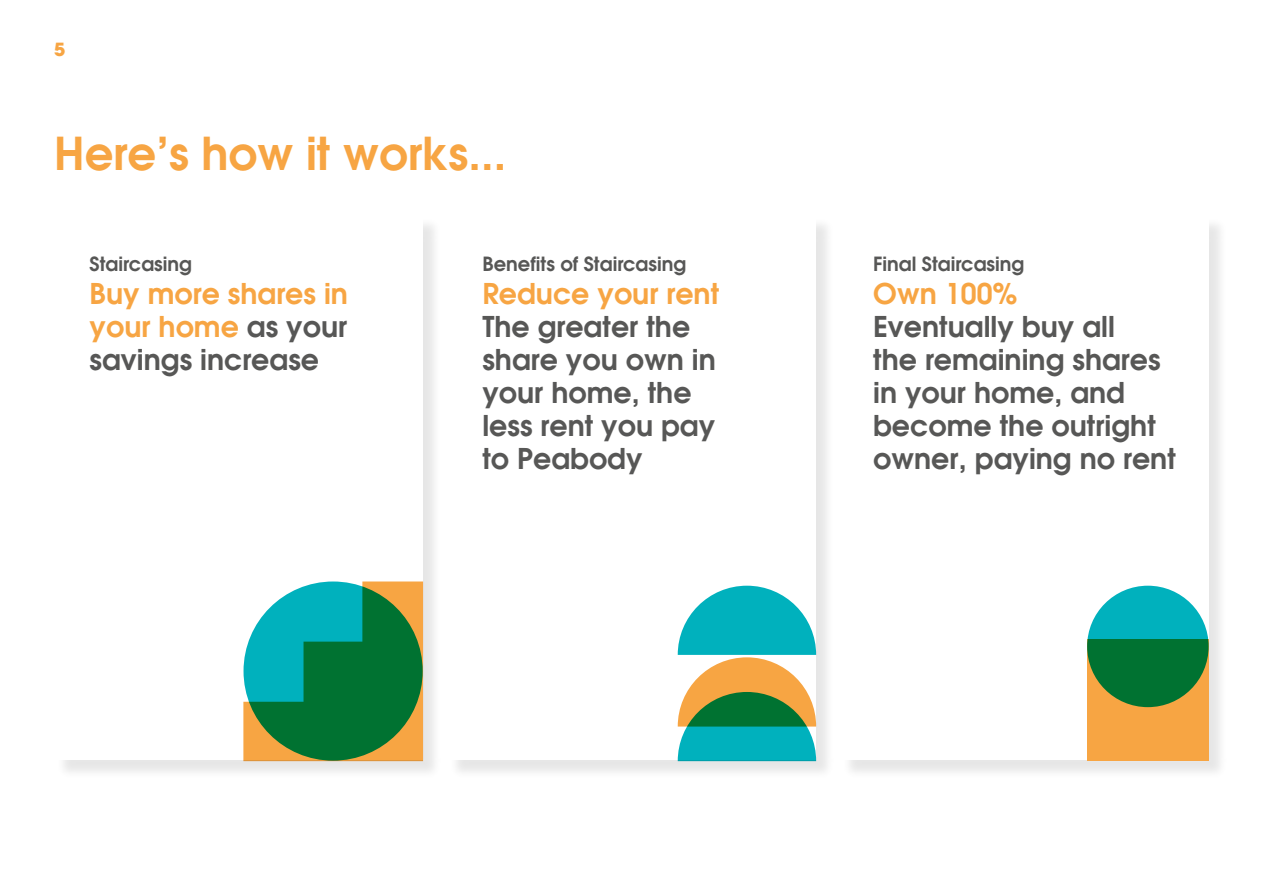
<style>
.page{position:relative;width:1263px;height:893px;background:#fff}
.page>*{position:absolute;margin:0;border:0;box-sizing:border-box;transform-origin:0 0}
.t1{font:600 45.15px "Avant Garde";color:#f7a543}
.t2{font:600 28.5px/33px "Avant Garde";color:#575756}
.t3{font:600 28.5px/33px "Avant Garde";color:#f7a543;text-align:justify}
.t4{font:600 19.5px "Avant Garde";color:#575756}
.t5{font:700 18px "Avant Garde LT";color:#f7a543}
.s1{color:#575756}
</style>
<div class="page">
<div style="left:57px;top:218px;width:385px;height:561px;background:#000;opacity:.1"></div>
<div style="left:54px;top:215px;width:369px;height:545px;background:#fff"></div>
<div style="left:842px;top:218px;width:386px;height:561px;background:#000;opacity:.1"></div>
<div style="left:840px;top:215px;width:368px;height:545px;background:#fff"></div>
<div style="left:450px;top:218px;width:385px;height:561px;background:#000;opacity:.1"></div>
<div style="left:447px;top:215px;width:369px;height:545px;background:#fff"></div>
<svg style="left:243px;top:581px;width:180px;height:180px"></svg>
<svg style="left:244px;top:581px;width:179px;height:180px;background:#018862"></svg>
<svg style="left:678px;top:586px;width:138px;height:175px"></svg>
<div style="left:1087px;top:639px;width:121px;height:121px;background:#f7a543"></div>
<svg style="left:1087px;top:586px;width:121px;height:121px;background:#008c6c"></svg>
<p class="t5" style="left:54px;top:38px;width:13px">5</p>
<h1 class="t1" style="left:54px;top:123px;width:454px">Here’s how it works...</h1>
<p class="t4" style="left:90px;top:251px;width:104px">Staircasing</p>
<p class="t3" style="left:90px;top:276px;width:260px">Buy more shares in your home <span class="s1">as your savings increase</span></p>
<p class="t4" style="left:482px;top:251px;width:205px">Benefits of Staircasing</p>
<p class="t3" style="left:482px;top:276px;width:238px">Reduce your rent</p>
<p class="t2" style="left:482px;top:309px;width:235px">The greater the share you own in your home, the less rent you pay to Peabody</p>
<p class="t4" style="left:873px;top:251px;width:153px">Final Staircasing</p>
<p class="t3" style="left:873px;top:276px;width:146px">Own 100%</p>
<p class="t2" style="left:873px;top:309px;width:304px">Eventually buy all<br>the remaining shares in your home, and become the outright owner, paying no rent</p>
</div>
